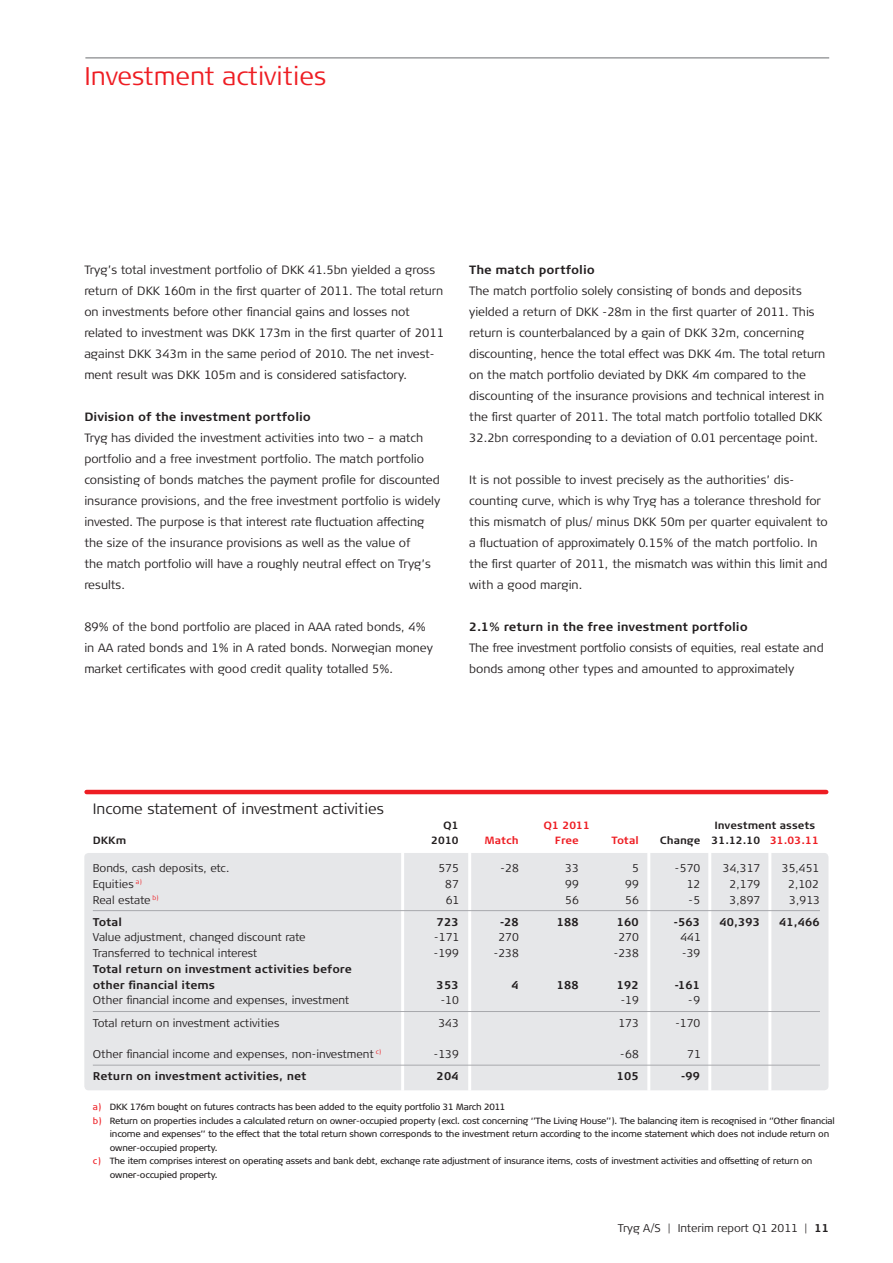
<style>
.page{position:relative;width:893px;height:1263px;background:#fff}
.page>*{position:absolute;margin:0;border:0;box-sizing:border-box;transform-origin:0 0}
.Header{font:25.5px "TRYG Light TF";color:#ee1d23}
.R_7sp_fed_top{font:15px "TRYG Light TF";color:#231f20}
.Brød{font:12px/21px "TRYG Light TF";color:#231f20}
.Brød_bold{font:12px "TRYG Bold TF";color:#231f20}
.R_7sp_brød{font:11.25px "TRYG Light TF";color:#231f20}
.R_6sp_brød_strg_u{font:11.25px "TRYG Light TF";color:#231f20}
.R_7sp_brød-2{font:11.25px/15.8px "TRYG Bold TF";color:#231f20}
.R_7sp_brød-3{font:10.5px "TRYG Bold TF";color:#231f20}
.R_7sp_brød-4{font:10.5px "TRYG Bold TF";color:#ee1d23}
.notetekst{font:9px/13.5px "TRYG Book TF";letter-spacing:-.02em;color:#231f20}
.s1{color:#ee1d23}
.s2{font-family:"TRYG Bold TF"}
</style>
<div class="page">
<hr style="left:85px;top:58px;width:744px;height:1px;background:#6c6d70">
<div style="left:84px;top:853px;width:744px;height:237px;background:#e6e7e9;border-radius:4px"></div>
<hr style="left:87px;top:790px;width:739px;height:4px;background:#ee1d23">
<hr style="left:768px;top:850px;width:3px;height:241px;background:#fff">
<hr style="left:708px;top:850px;width:3px;height:241px;background:#fff">
<hr style="left:468px;top:850px;width:3px;height:241px;background:#fff">
<hr style="left:647px;top:850px;width:3px;height:241px;background:#fff">
<hr style="left:401px;top:850px;width:3px;height:241px;background:#fff">
<hr style="left:93px;top:910px;width:727px;height:1px;background:#a8a9ad">
<hr style="left:93px;top:1011px;width:727px;height:1px;background:#a8a9ad">
<hr style="left:93px;top:1065px;width:727px;height:1px;background:#a8a9ad">
<p class="Header" style="left:84px;top:61px;width:243px">Investment activities</p>
<p class="Brød" style="left:84px;top:259px;width:361px">Tryg’s total investment portfolio of DKK 41.5bn yielded a gross return of DKK 160m in the first quarter of 2011. The total return on investments before other financial gains and losses not related to investment was DKK 173m in the first quarter of 2011 against DKK 343m in the same period of 2010. The net invest&shy;ment result was DKK 105m and is considered satisfactory.</p>
<p class="Brød_bold" style="left:84px;top:409px;width:228px">Division of the investment portfolio</p>
<p class="Brød" style="left:84px;top:427px;width:357px">Tryg has divided the investment activities into two – a match portfolio and a free investment portfolio. The match portfolio consisting of bonds matches the payment profile for discounted insurance provisions, and the free investment portfolio is widely invested. The purpose is that interest rate fluctuation affecting the size of the insurance provisions as well as the value of<br>the match portfolio will have a roughly neutral effect on Tryg’s results.</p>
<p class="Brød" style="left:84px;top:616px;width:350px">89% of the bond portfolio are placed in AAA rated bonds, 4% in AA rated bonds and 1% in A rated bonds. Norwegian money market certificates with good credit quality totalled 5%.</p>
<p class="Brød_bold" style="left:469px;top:262px;width:127px">The match portfolio</p>
<p class="Brød" style="left:469px;top:280px;width:358px">The match portfolio solely consisting of bonds and deposits yielded a return of DKK -28m in the first quarter of 2011. This return is counterbalanced by a gain of DKK 32m, concerning discounting, hence the total effect was DKK 4m. The total return on the match portfolio deviated by DKK 4m compared to the discounting of the insurance provisions and technical interest in the first quarter of 2011. The total match portfolio totalled DKK 32.2bn corresponding to a deviation of 0.01 percentage point.</p>
<p class="Brød" style="left:469px;top:469px;width:360px">It is not possible to invest precisely as the authorities’ dis&shy;counting curve, which is why Tryg has a tolerance threshold for this mismatch of plus/ minus DKK 50m per quarter equivalent to a fluctuation of approximately 0.15% of the match portfolio. In the first quarter of 2011, the mismatch was within this limit and with a good margin.</p>
<p class="Brød_bold" style="left:469px;top:619px;width:280px">2.1% return in the free investment portfolio</p>
<p class="Brød" style="left:469px;top:637px;width:356px">The free investment portfolio consists of equities, real estate and bonds among other types and amounted to approximately</p>
<p class="R_7sp_fed_top" style="left:93px;top:801px;width:293px">Income statement of investment activities</p>
<p class="R_7sp_brød-3" style="left:443px;top:819px;width:17px">Q1</p>
<p class="R_7sp_brød-4" style="left:544px;top:819px;width:48px">Q1 2011</p>
<p class="R_7sp_brød-3" style="left:714px;top:819px;width:103px">Investment assets</p>
<p class="R_7sp_brød-3" style="left:93px;top:834px;width:35px">DKKm</p>
<p class="R_7sp_brød-3" style="left:431px;top:834px;width:29px">2010</p>
<p class="R_7sp_brød-4" style="left:485px;top:834px;width:36px">Match</p>
<p class="R_7sp_brød-4" style="left:555px;top:834px;width:26px">Free</p>
<p class="R_7sp_brød-4" style="left:612px;top:834px;width:29px">Total</p>
<p class="R_7sp_brød-3" style="left:660px;top:834px;width:160px">Change 31.12.10 <span class="s1">31.03.11</span></p>
<p class="R_7sp_brød" style="left:93px;top:862px;width:138px">Bonds, cash deposits, etc.</p>
<p class="R_7sp_brød" style="left:438px;top:862px;width:22px">575</p>
<p class="R_7sp_brød" style="left:501px;top:862px;width:20px">-28</p>
<p class="R_7sp_brød" style="left:565px;top:862px;width:15px">33</p>
<p class="R_7sp_brød" style="left:632px;top:862px;width:8px">5</p>
<p class="R_7sp_brød" style="left:675px;top:862px;width:27px">-570</p>
<p class="R_7sp_brød" style="left:723px;top:862px;width:39px">34,317</p>
<p class="R_7sp_brød" style="left:782px;top:862px;width:39px">35,451</p>
<p class="R_7sp_brød" style="left:93px;top:877px;width:51px">Equities <sup>a)</sup></p>
<p class="R_7sp_brød" style="left:445px;top:877px;width:15px">87</p>
<p class="R_7sp_brød" style="left:565px;top:877px;width:15px">99</p>
<p class="R_7sp_brød" style="left:625px;top:877px;width:15px">99</p>
<p class="R_7sp_brød" style="left:687px;top:877px;width:15px">12</p>
<p class="R_7sp_brød" style="left:729px;top:877px;width:32px">2,179</p>
<p class="R_7sp_brød" style="left:788px;top:877px;width:32px">2,102</p>
<p class="R_6sp_brød_strg_u" style="left:93px;top:893px;width:68px">Real estate <sup>b)</sup></p>
<p class="R_6sp_brød_strg_u" style="left:446px;top:893px;width:15px">61</p>
<p class="R_6sp_brød_strg_u" style="left:565px;top:893px;width:15px">56</p>
<p class="R_6sp_brød_strg_u" style="left:625px;top:893px;width:15px">56</p>
<p class="R_6sp_brød_strg_u" style="left:688px;top:893px;width:13px">-5</p>
<p class="R_6sp_brød_strg_u" style="left:729px;top:893px;width:32px">3,897</p>
<p class="R_6sp_brød_strg_u" style="left:789px;top:893px;width:32px">3,913</p>
<p class="R_7sp_brød-2" style="left:93px;top:914px;width:31px">Total</p>
<p class="R_7sp_brød-2" style="left:437px;top:914px;width:24px">723</p>
<p class="R_7sp_brød-2" style="left:500px;top:914px;width:20px">-28</p>
<p class="R_7sp_brød-2" style="left:557px;top:914px;width:24px">188</p>
<p class="R_7sp_brød-2" style="left:617px;top:914px;width:24px">160</p>
<p class="R_7sp_brød-2" style="left:673px;top:914px;width:28px">-563</p>
<p class="R_7sp_brød-2" style="left:719px;top:914px;width:42px">40,393</p>
<p class="R_7sp_brød-2" style="left:779px;top:914px;width:42px">41,466</p>
<p class="R_7sp_brød" style="left:93px;top:931px;width:214px">Value adjustment, changed discount rate</p>
<p class="R_7sp_brød" style="left:434px;top:931px;width:27px">-171</p>
<p class="R_7sp_brød" style="left:498px;top:931px;width:22px">270</p>
<p class="R_7sp_brød" style="left:618px;top:931px;width:22px">270</p>
<p class="R_7sp_brød" style="left:680px;top:931px;width:22px">441</p>
<p class="R_7sp_brød" style="left:93px;top:947px;width:166px">Transferred to technical interest</p>
<p class="R_7sp_brød" style="left:434px;top:947px;width:27px">-199</p>
<p class="R_7sp_brød" style="left:494px;top:947px;width:27px">-238</p>
<p class="R_7sp_brød" style="left:614px;top:947px;width:27px">-238</p>
<p class="R_7sp_brød" style="left:682px;top:947px;width:20px">-39</p>
<p class="R_7sp_brød-2" style="left:93px;top:961px;width:261px">Total return on investment activities before other financial items</p>
<p class="R_7sp_brød-2" style="left:437px;top:977px;width:24px">353</p>
<p class="R_7sp_brød-2" style="left:511px;top:977px;width:9px">4</p>
<p class="R_7sp_brød-2" style="left:557px;top:977px;width:24px">188</p>
<p class="R_7sp_brød-2" style="left:617px;top:977px;width:24px">192</p>
<p class="R_7sp_brød-2" style="left:675px;top:977px;width:27px">-161</p>
<p class="R_6sp_brød_strg_u" style="left:93px;top:994px;width:258px">Other financial income and expenses, investment</p>
<p class="R_6sp_brød_strg_u" style="left:441px;top:994px;width:20px">-10</p>
<p class="R_6sp_brød_strg_u" style="left:621px;top:994px;width:20px">-19</p>
<p class="R_6sp_brød_strg_u" style="left:688px;top:994px;width:14px">-9</p>
<p class="R_7sp_brød" style="left:93px;top:1016px;width:188px">Total return on investment activities</p>
<p class="R_7sp_brød" style="left:438px;top:1016px;width:22px">343</p>
<p class="R_7sp_brød" style="left:618px;top:1016px;width:22px">173</p>
<p class="R_7sp_brød" style="left:675px;top:1016px;width:27px">-170</p>
<p class="R_6sp_brød_strg_u" style="left:93px;top:1048px;width:290px">Other financial income and expenses, non-investment <sup>c)</sup></p>
<p class="R_6sp_brød_strg_u" style="left:434px;top:1048px;width:27px">-139</p>
<p class="R_6sp_brød_strg_u" style="left:620px;top:1048px;width:20px">-68</p>
<p class="R_6sp_brød_strg_u" style="left:687px;top:1048px;width:15px">71</p>
<p class="R_7sp_brød-2" style="left:93px;top:1068px;width:215px">Return on investment activities, net</p>
<p class="R_7sp_brød-2" style="left:437px;top:1068px;width:24px">204</p>
<p class="R_7sp_brød-2" style="left:617px;top:1068px;width:24px">105</p>
<p class="R_7sp_brød-2" style="left:681px;top:1068px;width:21px">-99</p>
<p class="notetekst" style="left:93px;top:1100px;width:414px"><span class="s1">a)</span> DKK 176m bought on futures contracts has been added to the equity portfolio 31 March 2011</p>
<p class="notetekst" style="left:110px;top:1114px;width:726px;text-indent:-17px"><span class="s1">b)</span> Return on properties includes a calculated return on owner-occupied property (excl. cost concerning ‘’The Living House’’). The balancing item is recognised in ‘’Other financial income and expenses’’ to the effect that the total return shown corresponds to the investment return according to the income statement which does not include return on owner-occupied property.</p>
<p class="notetekst" style="left:110px;top:1154px;width:704px;text-indent:-17px"><span class="s1">c)</span> The item comprises interest on operating assets and bank debt, exchange rate adjustment of insurance items, costs of investment activities and offsetting of return on owner-occupied property.</p>
<p class="R_6sp_brød_strg_u" style="left:618px;top:1222px;width:213px">Tryg A/S | Interim report Q1 2011 | <span class="s2">11</span></p>
</div>
